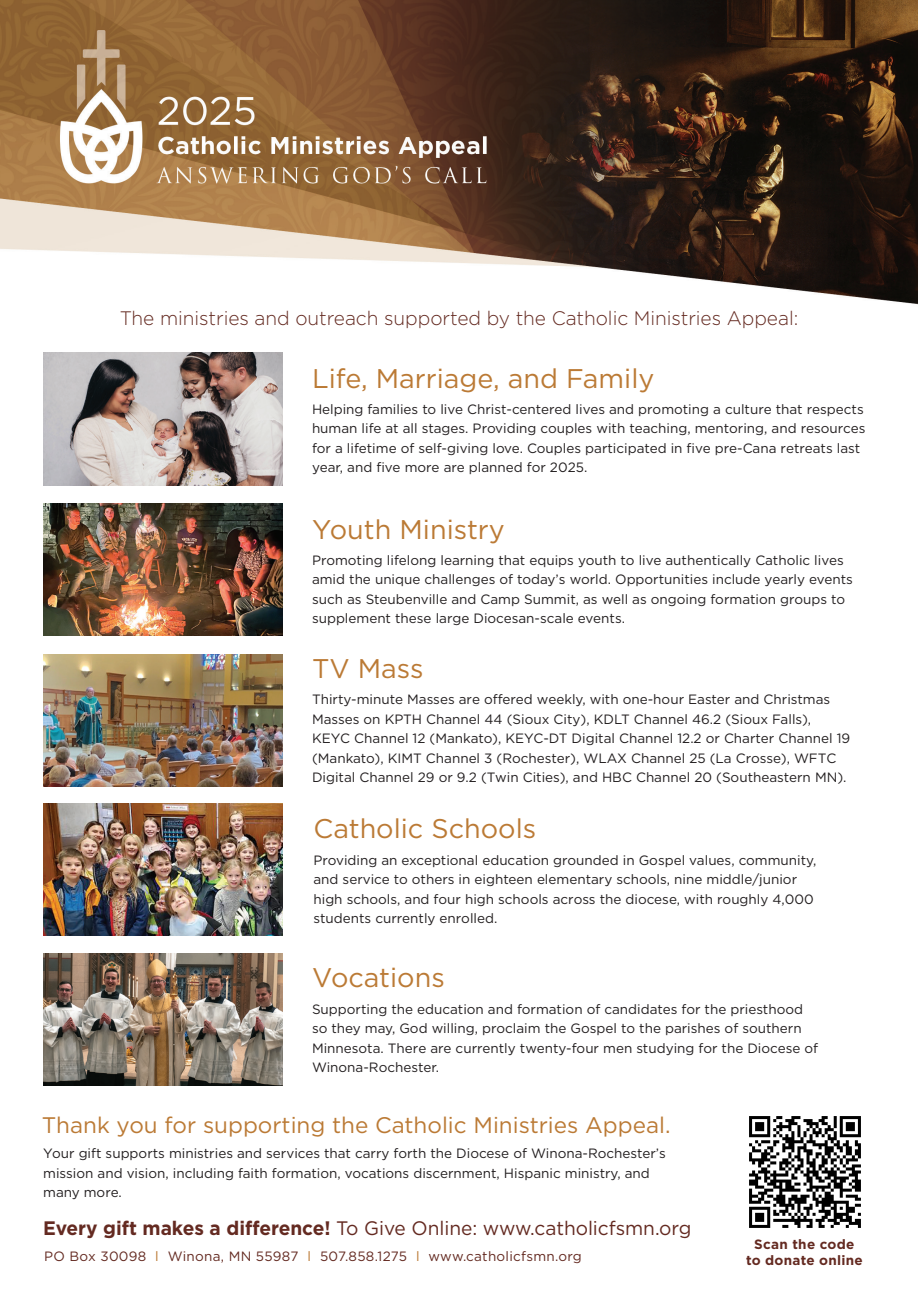
<style>
.page{position:relative;width:918px;height:1296px;background:#fff}
.page>*{position:absolute;margin:0;border:0;box-sizing:border-box;transform-origin:0 0}
._11_bold_header{font:27px "Gotham HTF";color:#bb7a35}
._11_bold_header-2{font:22.5px "Gotham HTF";color:#bb7a35}
._11_bold_header-3{font:300 19.5px "Gotham";letter-spacing:-.005em;color:#642a21}
.Main{font:19.5px "Gotham";letter-spacing:-.005em;color:#642a21}
.Main-2{font:13.5px/19.5px "Gotham HTF";color:#231f20}
.t1{font:13.5px "Gotham";letter-spacing:.02em;color:#642a21}
.t2{font:700 13.5px "Gotham";letter-spacing:.02em;color:#642a21}
.s1{font-weight:700}
.s2{color:#bb7a35}
</style>
<div class="page">
<img style="left:0;top:0;width:918px;height:936px">
<img style="left:43px;top:803px;width:240px;height:132px">
<img style="left:43px;top:353px;width:240px;height:132px">
<img style="left:43px;top:655px;width:240px;height:132px">
<img style="left:43px;top:504px;width:240px;height:132px">
<img style="left:43px;top:953px;width:240px;height:133px">
<img style="left:749px;top:1116px;width:112px;height:112px">
<p class="_11_bold_header-3" style="left:120px;top:305px;width:680px">The ministries and outreach supported by the Catholic Ministries Appeal:</p>
<p class="_11_bold_header" style="left:312px;top:363px;width:344px">Life, Marriage, and Family</p>
<p class="Main-2" style="left:312px;top:399px;width:555px">Helping families to live Christ-centered lives and promoting a culture that respects human life at all stages. Providing couples with teaching, mentoring, and resources for a lifetime of self-giving love. Couples participated in five pre-Cana retreats last year, and five more are planned for 2025.</p>
<p class="_11_bold_header" style="left:312px;top:514px;width:194px">Youth Ministry</p>
<p class="Main-2" style="left:312px;top:550px;width:542px">Promoting lifelong learning that equips youth to live authentically Catholic lives amid the unique challenges of today’s world. Opportunities include yearly events such as Steubenville and Camp Summit, as well as ongoing formation groups to supplement these large Diocesan-scale events.</p>
<p class="_11_bold_header" style="left:312px;top:654px;width:113px">TV Mass</p>
<p class="Main-2" style="left:312px;top:690px;width:540px">Thirty-minute Masses are offered weekly, with one-hour Easter and Christmas Masses on KPTH Channel 44 (Sioux City), KDLT Channel 46.2 (Sioux Falls), KEYC Channel 12 (Mankato), KEYC-DT Digital Channel 12.2 or Charter Channel 19 (Mankato), KIMT Channel 3 (Rochester), WLAX Channel 25 (La Crosse), WFTC Digital Channel 29 or 9.2 (Twin Cities), and HBC Channel 20 (Southeastern MN).</p>
<p class="_11_bold_header" style="left:314px;top:814px;width:224px">Catholic Schools</p>
<p class="Main-2" style="left:314px;top:850px;width:504px">Providing an exceptional education grounded in Gospel values, community, and service to others in eighteen elementary schools, nine middle/junior high schools, and four high schools across the diocese, with roughly 4,000 students currently enrolled.</p>
<p class="_11_bold_header" style="left:312px;top:963px;width:134px">Vocations</p>
<p class="Main-2" style="left:312px;top:999px;width:508px">Supporting the education and formation of candidates for the priesthood so they may, God willing, proclaim the Gospel to the parishes of southern Minnesota. There are currently twenty-four men studying for the Diocese of Winona-Rochester.</p>
<p class="_11_bold_header-2" style="left:42px;top:1112px;width:630px">Thank you for supporting the Catholic Ministries Appeal.</p>
<p class="Main-2" style="left:43px;top:1143px;width:624px">Your gift supports ministries and services that carry forth the Diocese of Winona-Rochester’s mission and vision, including faith formation, vocations discernment, Hispanic ministry, and many more.</p>
<p class="Main" style="left:43px;top:1215px;width:650px"><span class="s1">Every gift makes a difference!</span> To Give Online: www.catholicfsmn.org</p>
<p class="t1" style="left:44px;top:1248px;width:539px">PO Box 30098 <span class="s2">l</span> Winona, MN 55987 <span class="s2">l</span> 507.858.1275 <span class="s2">l</span> www.catholicfsmn.org</p>
<p class="t2" style="left:754px;top:1235px;width:102px">Scan the code</p>
<p class="t2" style="left:746px;top:1251px;width:118px">to donate online</p>
</div>
